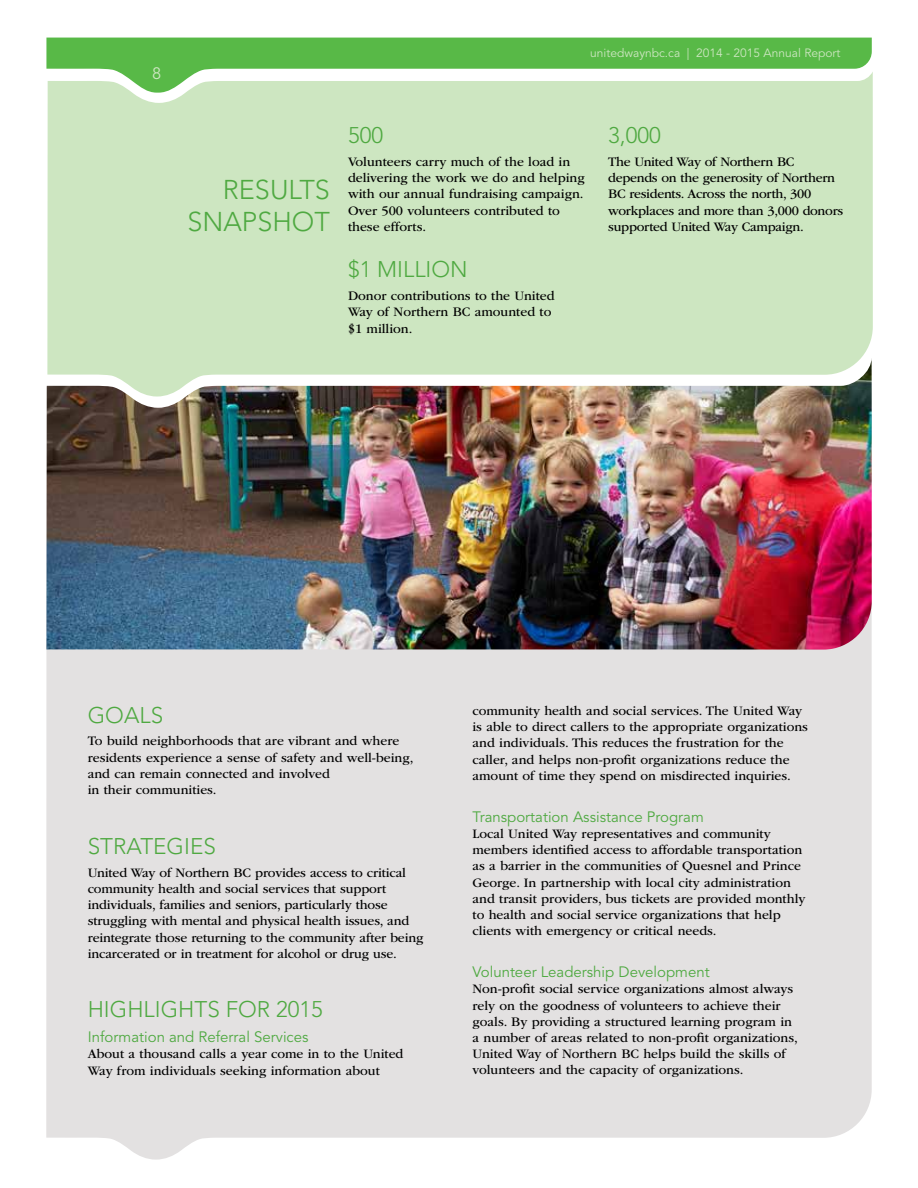
<style>
.page{position:relative;width:918px;height:1188px;background:#fff}
.page>*{position:absolute;margin:0;border:0;box-sizing:border-box;transform-origin:0 0}
.t1{font:300 27px/31.5px "Avenir LT Std";color:#4fa941;text-align:right}
.t2{font:300 22.5px "Avenir LT Std";color:#4fa941}
.t3{font:16.5px "Avenir LT Std";color:#cde6c1}
.t4{font:15px "Avenir LT Std";color:#4fa941}
.t5{font:13.5px/16.2px "ITC Garamond Std";color:#000}
.t6{font:13.5px/16.2px "ITC Garamond Std";letter-spacing:-.02em;color:#000}
.t7{font:12px "Avenir LT Std";color:#cde6c1}
</style>
<div class="page">
<div style="left:47px;top:72px;width:826px;height:285px;background:#cde6c1"></div>
<div style="left:46px;top:650px;width:826px;height:510px;background:#e3e1e1"></div>
<img style="left:46px;top:357px;width:826px;height:293px">
<svg style="left:46px;top:38px;width:826px;height:55px;fill:#58b947"></svg>
<p class="t3" style="left:152px;top:64px;width:11px">8</p>
<p class="t7" style="left:590px;top:46px;width:252px">unitedwaynbc.ca | 2014 - 2015 Annual Report</p>
<h1 class="t1" style="left:187px;top:174px;width:144px">RESULTS<br>SNAPSHOT</h1>
<h2 class="t2" style="left:348px;top:122px;width:37px">500</h2>
<p class="t5" style="left:348px;top:154px;width:238px">Volunteers carry much of the load in delivering the work we do and helping with our annual fundraising campaign.<br>Over 500 volunteers contributed to these efforts.</p>
<h2 class="t2" style="left:348px;top:256px;width:121px">$1 MILLION</h2>
<p class="t5" style="left:348px;top:288px;width:208px">Donor contributions to the United<br>Way of Northern BC amounted to $1 million.</p>
<h2 class="t2" style="left:608px;top:122px;width:54px">3,000</h2>
<p class="t6" style="left:608px;top:154px;width:236px">The United Way of Northern BC depends on the generosity of Northern BC residents. Across the north, 300 workplaces and more than 3,000 donors supported United Way Campaign.</p>
<h2 class="t2" style="left:88px;top:702px;width:77px">GOALS</h2>
<p class="t5" style="left:88px;top:733px;width:327px">To build neighborhoods that are vibrant and where residents experience a sense of safety and well-being, and can remain connected and involved<br>in their communities.</p>
<h2 class="t2" style="left:88px;top:833px;width:130px">STRATEGIES</h2>
<p class="t5" style="left:88px;top:864px;width:337px">United Way of Northern BC provides access to critical community health and social services that support individuals, families and seniors, particularly those struggling with mental and physical health issues, and reintegrate those returning to the community after being incarcerated or in treatment for alcohol or drug use.</p>
<h2 class="t2" style="left:88px;top:996px;width:237px">HIGHLIGHTS FOR 2015</h2>
<p class="t4" style="left:88px;top:1028px;width:222px">Information and Referral Services</p>
<p class="t5" style="left:88px;top:1046px;width:317px">About a thousand calls a year come in to the United<br>Way from individuals seeking information about</p>
<p class="t5" style="left:472px;top:703px;width:337px">community health and social services. The United Way is able to direct callers to the appropriate organizations and individuals. This reduces the frustration for the caller, and helps non-profit organizations reduce the amount of time they spend on misdirected inquiries.</p>
<p class="t4" style="left:472px;top:808px;width:233px">Transportation Assistance Program</p>
<p class="t5" style="left:472px;top:826px;width:334px">Local United Way representatives and community members identified access to affordable transportation as a barrier in the communities of Quesnel and Prince George. In partnership with local city administration and transit providers, bus tickets are provided monthly to health and social service organizations that help clients with emergency or critical needs.</p>
<p class="t4" style="left:472px;top:963px;width:239px">Volunteer Leadership Development</p>
<p class="t5" style="left:472px;top:981px;width:327px">Non-profit social service organizations almost always rely on the goodness of volunteers to achieve their goals. By providing a structured learning program in a number of areas related to non-profit organizations, United Way of Northern BC helps build the skills of volunteers and the capacity of organizations.</p>
</div>
